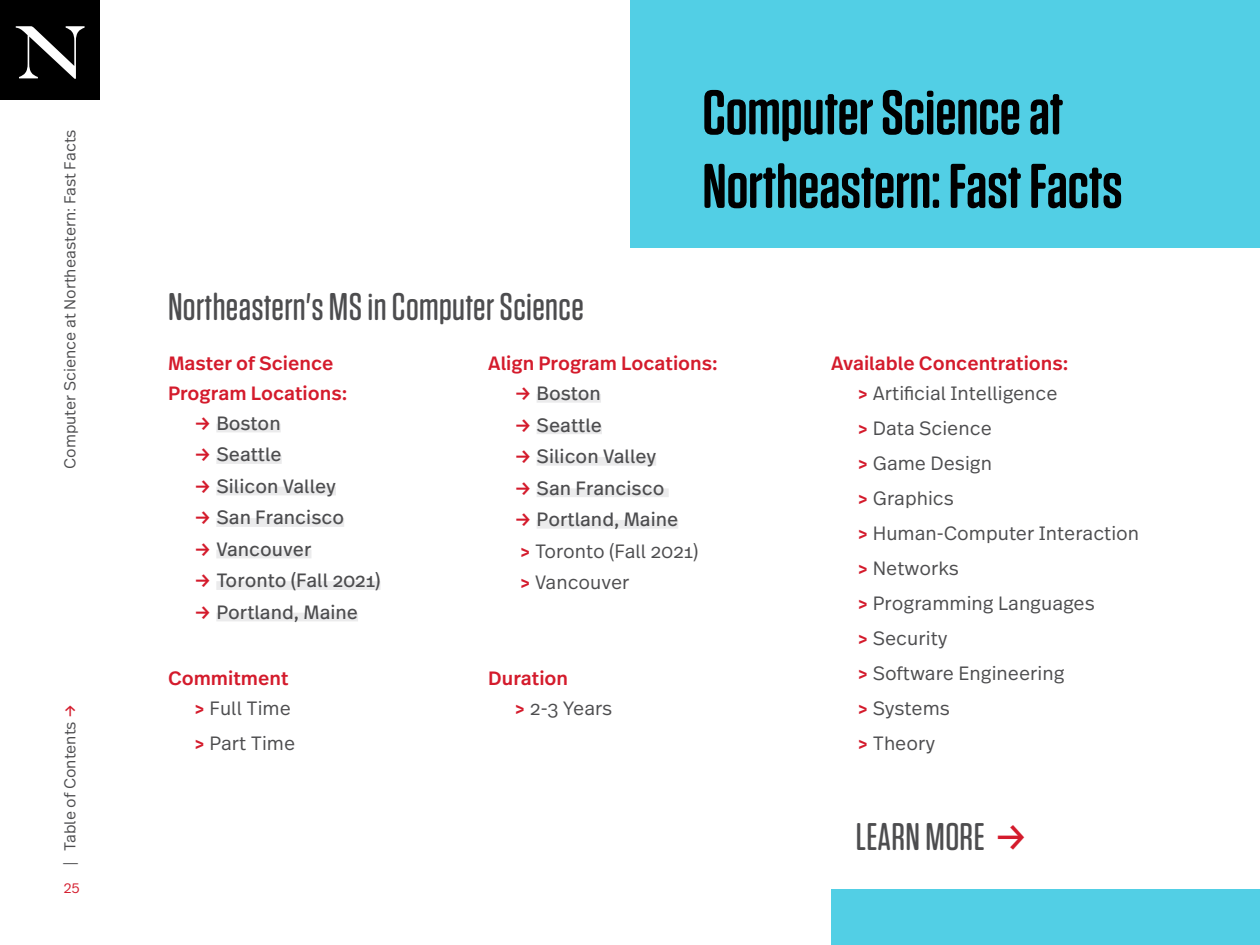
<style>
.page{position:relative;width:1260px;height:945px;background:#fff}
.page>*{position:absolute;margin:0;border:0;box-sizing:border-box;transform-origin:0 0}
.t1{font:600 63px/73.5px "Tungsten Rounded";color:#000}
.t2{font:500 38.5px "Tungsten Rounded";letter-spacing:.01em;color:#4d4d4f}
.t3{font:300 19.25px/35px "Real Text Pro";color:#4d4d4f}
.t4{font:500 19.25px/29.8px "Real Text Pro";color:#d41b2c}
.t5{font:19.25px "Real Text Pro";color:#4d4d4f}
.t6{font:300 15.75px "Real Text Pro";color:#4d4d4f}
.t7{font:300 14px "Real Head Pro";color:#d41b2c}
.s1{font-weight:400;color:#d41b2c}
.s2{font-weight:500;color:#d41b2c}
.s3{font-weight:400}
.s4{font-weight:300;color:#4d4d4f}
.s5{font-family:"Real Text Pro";font-weight:400;color:#d41b2c}
</style>
<div class="page">
<div style="left:0;top:0;width:100px;height:100px;background:#000"></div>
<svg style="left:16px;top:26px;width:69px;height:53px"></svg>
<div style="left:630px;top:0;width:630px;height:248px;background:#52cfe5"></div>
<div style="left:216px;top:424px;width:65px;height:8px;background:#ebebec"></div>
<div style="left:216px;top:455px;width:66px;height:9px;background:#ebebec"></div>
<div style="left:216px;top:487px;width:120px;height:8px;background:#ebebec"></div>
<div style="left:216px;top:518px;width:128px;height:9px;background:#ebebec"></div>
<div style="left:216px;top:550px;width:95px;height:8px;background:#ebebec"></div>
<div style="left:216px;top:581px;width:165px;height:9px;background:#ebebec"></div>
<div style="left:216px;top:613px;width:142px;height:8px;background:#ebebec"></div>
<div style="left:537px;top:394px;width:64px;height:9px;background:#ebebec"></div>
<div style="left:537px;top:425px;width:65px;height:9px;background:#ebebec"></div>
<div style="left:537px;top:457px;width:119px;height:9px;background:#ebebec"></div>
<div style="left:537px;top:488px;width:132px;height:9px;background:#ebebec"></div>
<div style="left:537px;top:520px;width:141px;height:9px;background:#ebebec"></div>
<div style="left:831px;top:889px;width:429px;height:56px;background:#52cfe5"></div>
<p class="t6" style="left:59px;top:469px;width:341px;rotate:-90deg">Computer Science at Northeastern: Fast Facts</p>
<p class="t6" style="left:59px;top:866px;width:164px;rotate:-90deg">| Table of Contents <span class="s1">→</span></p>
<p class="t7" style="left:63px;top:879px;width:18px">25</p>
<h1 class="t1" style="left:702px;top:77px;width:422px">Computer Science at<br>Northeastern: Fast Facts</h1>
<h2 class="t2" style="left:168px;top:286px;width:417px">Northeastern's MS in Computer Science</h2>
<p class="t4" style="left:168px;top:348px;width:181px">Master of Science<br>Program Locations:</p>
<p class="t5" style="left:194px;top:410px;width:88px"><span class="s2">→</span> Boston</p>
<p class="t5" style="left:194px;top:441px;width:89px"><span class="s2">→</span> Seattle</p>
<p class="t5" style="left:194px;top:473px;width:143px"><span class="s2">→</span> Silicon Valley</p>
<p class="t5" style="left:194px;top:504px;width:151px"><span class="s2">→</span> San Francisco</p>
<p class="t5" style="left:194px;top:536px;width:119px"><span class="s2">→</span> Vancouver</p>
<p class="t5" style="left:194px;top:567px;width:188px"><span class="s2">→</span> Toronto (Fall 2021)</p>
<p class="t5" style="left:194px;top:599px;width:165px"><span class="s2">→</span> Portland, Maine</p>
<p class="t4" style="left:488px;top:348px;width:231px">Align Program Locations:</p>
<p class="t5" style="left:515px;top:380px;width:88px"><span class="s2">→</span> Boston</p>
<p class="t5" style="left:514px;top:412px;width:89px"><span class="s2">→</span> Seattle</p>
<p class="t5" style="left:514px;top:443px;width:143px"><span class="s2">→</span> Silicon Valley</p>
<p class="t5" style="left:514px;top:475px;width:151px"><span class="s2">→</span> San Francisco</p>
<p class="t3" style="left:514px;top:503px;width:185px;line-height:31.5px"><span class="s2">→</span> <span class="s3">Portland, Maine<br></span><span class="s2">&gt;</span> Toronto (Fall 2021) <span class="s2">&gt;</span> Vancouver</p>
<p class="t4" style="left:168px;top:663px;width:124px;text-align:right">Commitment &gt; <span class="s4">Full Time</span></p>
<p class="t3" style="left:194px;top:725px;width:102px"><span class="s2">&gt;</span> Part Time</p>
<p class="t4" style="left:515px;top:663px;width:99px;text-indent:-26px">Duration<br>&gt; <span class="s4">2-3 Years</span></p>
<p class="t4" style="left:858px;top:348px;width:212px;text-indent:-26px">Available Concentrations: &gt; <span class="s4">Artificial Intelligence</span></p>
<p class="t3" style="left:858px;top:410px;width:283px"><span class="s2">&gt;</span> Data Science<br><span class="s2">&gt;</span> Game Design<br><span class="s2">&gt;</span> Graphics<br><span class="s2">&gt;</span> Human-Computer Interaction <span class="s2">&gt;</span> Networks<br><span class="s2">&gt;</span> Programming Languages<br><span class="s2">&gt;</span> Security<br><span class="s2">&gt;</span> Software Engineering<br><span class="s2">&gt;</span> Systems<br><span class="s2">&gt;</span> Theory</p>
<h2 class="t2" style="left:856px;top:816px;width:174px">LEARN MORE <span class="s5">→</span></h2>
</div>
